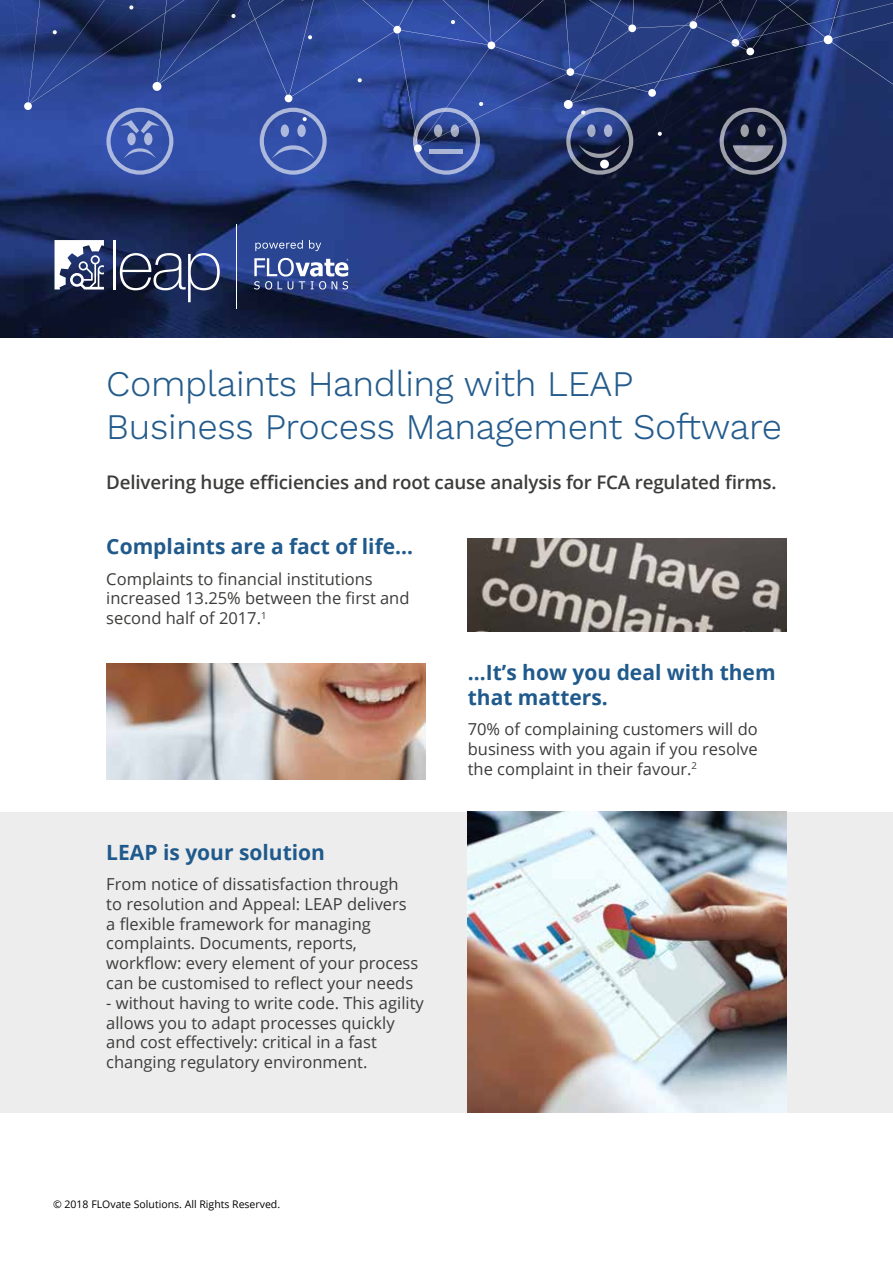
<style>
.page{position:relative;width:893px;height:1263px;background:#fff}
.page>*{position:absolute;margin:0;border:0;box-sizing:border-box;transform-origin:0 0}
.t1{font:300 36px/43.2px "Work Sans";letter-spacing:-.01em;color:#235b8c}
.t2{font:700 21px/25.2px "Open Sans";color:#205a8c}
.t3{font:600 18.75px "Open Sans";letter-spacing:-.01em;color:#3c3c3b}
.t4{font:16.5px/19.8px "Open Sans";color:#3c3c3b}
.t5{font:10.5px "Open Sans";color:#000}
</style>
<div class="page">
<img style="left:0;top:0;width:893px;height:337px">
<hr style="left:113px;top:240px;width:2px;height:49px;background:#fff">
<svg style="left:120px;top:253px;width:100px;height:49px;background:#424d6d"></svg>
<svg style="left:55px;top:240px;width:49px;height:49px"></svg>
<hr style="left:236px;top:225px;width:1px;height:84px;background:#fff">
<svg style="left:255px;top:240px;width:48px;height:11px"></svg>
<svg style="left:309px;top:240px;width:12px;height:11px"></svg>
<svg style="left:254px;top:258px;width:94px;height:31px"></svg>
<div style="left:0;top:812px;width:893px;height:300px;background:#ededed"></div>
<img style="left:468px;top:538px;width:319px;height:93px">
<img style="left:106px;top:663px;width:319px;height:116px">
<img style="left:468px;top:812px;width:319px;height:300px">
<svg style="left:1px;top:0;width:892px;height:175px;background:#2c4181"></svg>
<h1 class="t1" style="left:106px;top:364px;width:677px">Complaints Handling with LEAP<br>Business Process Management Software</h1>
<p class="t3" style="left:106px;top:469px;width:672px">Delivering huge efficiencies and root cause analysis for FCA regulated firms.</p>
<p class="t2" style="left:106px;top:533px;width:308px">Complaints are a fact of life…</p>
<p class="t4" style="left:106px;top:568px;width:305px">Complaints to financial institutions increased 13.25% between the first and second half of 2017.<sup>1</sup></p>
<p class="t2" style="left:106px;top:839px;width:220px">LEAP is your solution</p>
<p class="t4" style="left:106px;top:874px;width:314px">From notice of dissatisfaction through to resolution and Appeal: LEAP delivers a flexible framework for managing complaints. Documents, reports, workflow: every element of your process can be customised to reflect your needs</p>
<p class="t4" style="left:106px;top:992px;width:319px">- without having to write code. This agility allows you to adapt processes quickly and cost effectively: critical in a fast changing regulatory environment.</p>
<p class="t2" style="left:468px;top:659px;width:309px">...It’s how you deal with them that matters.</p>
<p class="t4" style="left:468px;top:719px;width:292px;text-align:justify">70% of complaining customers will do business with you again if you resolve the complaint in their favour.<sup>2</sup></p>
<p class="t5" style="left:53px;top:1197px;width:229px">© 2018 FLOvate Solutions. All Rights Reserved.</p>
</div>
